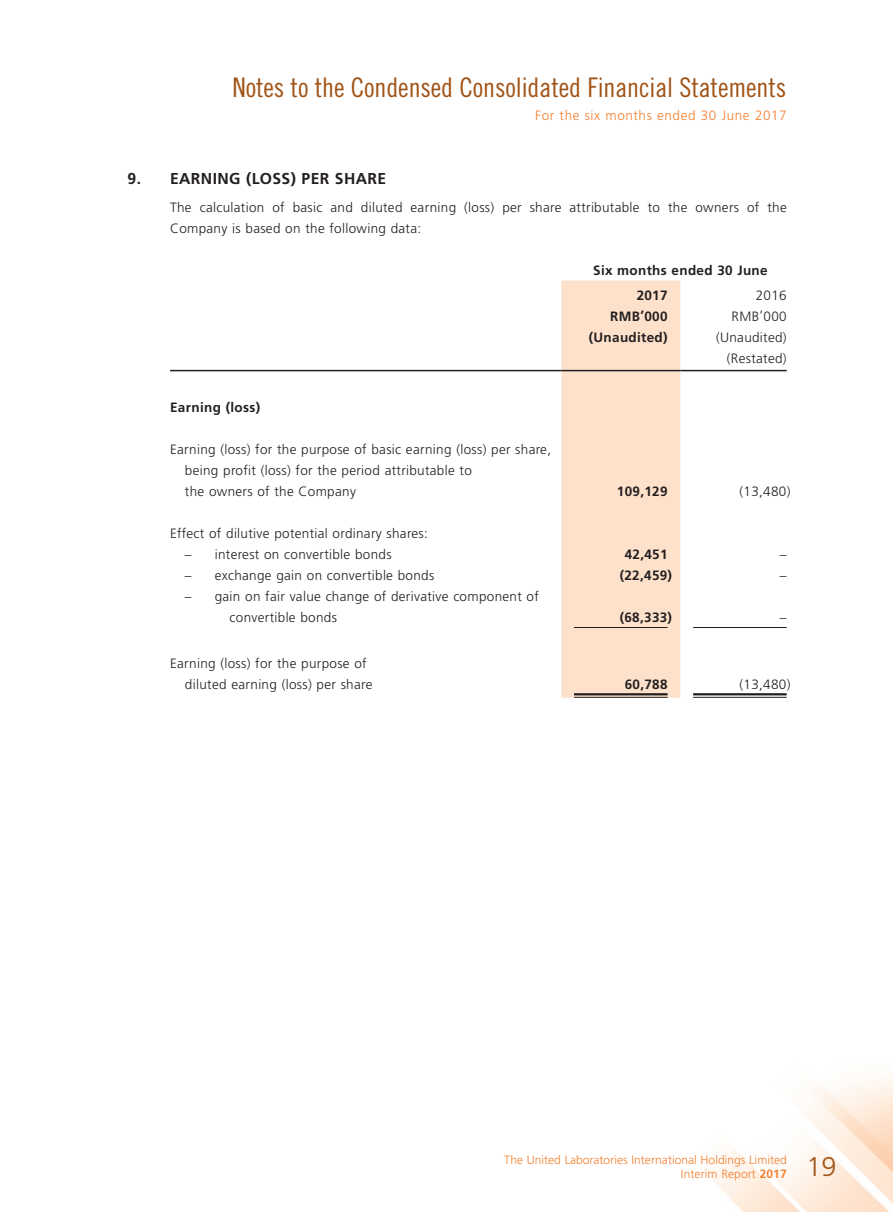
<style>
.page{position:relative;width:893px;height:1212px;background:#fff}
.page>*{position:absolute;margin:0;border:0;box-sizing:border-box;transform-origin:0 0}
.t1{font:27px "Trade Gothic LT Std Cn 18";letter-spacing:-.005em;color:#a15316}
.t2{font:300 27px "Frutiger LT Std";color:#a15316}
.Heading_1{font:700 15.75px "Frutiger LT Std";letter-spacing:.025em;color:#231f20}
.Body_Text{font:300 13.5px/21px "Frutiger LT Std";letter-spacing:.025em;color:#231f20}
.Body_Text-2{font:700 13.5px "Frutiger LT Std";letter-spacing:.025em;color:#231f20}
.t3{font:300 13.5px "Frutiger LT Std";letter-spacing:.045em;color:#f47f2f}
.t4{font:300 12px/13.5px "Frutiger LT Std";letter-spacing:.005em;color:#f47f2f;text-align:right}
.s1{font-weight:700}
</style>
<div class="page">
<img style="left:170px;top:281px;width:723px;height:931px">
<div style="left:561px;top:280px;width:119px;height:418px;background:#fee1ca"></div>
<hr style="left:170px;top:370px;width:391px;height:1px;background:#231f20">
<hr style="left:561px;top:370px;width:119px;height:1px;background:#231f20">
<hr style="left:680px;top:370px;width:107px;height:1px;background:#231f20">
<hr style="left:574px;top:627px;width:94px;height:1px;background:#231f20">
<hr style="left:693px;top:627px;width:94px;height:1px;background:#231f20">
<hr style="left:574px;top:693px;width:94px;height:2px;background:#231f20">
<hr style="left:574px;top:697px;width:94px;height:1px;background:#231f20">
<hr style="left:693px;top:693px;width:94px;height:2px;background:#231f20">
<hr style="left:693px;top:697px;width:94px;height:1px;background:#231f20">
<h1 class="t1" style="left:232px;top:71px;width:555px">Notes to the Condensed Consolidated Financial Statements</h1>
<p class="t3" style="left:535px;top:107px;width:253px">For the six months ended 30 June 2017</p>
<p class="Heading_1" style="left:128px;top:169px;width:260px">9. EARNING (LOSS) PER SHARE</p>
<p class="Body_Text" style="left:170px;top:197px;width:618px">The calculation of basic and diluted earning (loss) per share attributable to the owners of the<br>Company is based on the following data:</p>
<p class="Body_Text-2" style="left:593px;top:262px;width:176px">Six months ended 30 June</p>
<p class="Body_Text-2" style="left:637px;top:287px;width:32px">2017</p>
<p class="Body_Text" style="left:756px;top:285px;width:32px">2016</p>
<p class="Body_Text-2" style="left:610px;top:308px;width:59px">RMB’000</p>
<p class="Body_Text" style="left:731px;top:306px;width:57px">RMB’000</p>
<p class="Body_Text-2" style="left:589px;top:329px;width:80px">(Unaudited)</p>
<p class="Body_Text" style="left:716px;top:327px;width:72px">(Unaudited)</p>
<p class="Body_Text" style="left:727px;top:348px;width:61px">(Restated)</p>
<p class="Body_Text-2" style="left:170px;top:399px;width:92px">Earning (loss)</p>
<p class="Body_Text" style="left:185px;top:439px;width:368px;text-indent:-15px">Earning (loss) for the purpose of basic earning (loss) per share, being profit (loss) for the period attributable to<br>the owners of the Company</p>
<p class="Body_Text-2" style="left:617px;top:483px;width:52px">109,129</p>
<p class="Body_Text" style="left:739px;top:481px;width:52px">(13,480)</p>
<p class="Body_Text" style="left:170px;top:523px;width:259px">Effect of dilutive potential ordinary shares:</p>
<p class="Body_Text" style="left:185px;top:544px;width:208px">– interest on convertible bonds</p>
<p class="Body_Text-2" style="left:625px;top:546px;width:44px">42,451</p>
<p class="Body_Text" style="left:780px;top:544px;width:8px">–</p>
<p class="Body_Text" style="left:185px;top:565px;width:251px">– exchange gain on convertible bonds</p>
<p class="Body_Text-2" style="left:620px;top:567px;width:54px">(22,459)</p>
<p class="Body_Text" style="left:780px;top:565px;width:8px">–</p>
<p class="Body_Text" style="left:230px;top:586px;width:311px;text-indent:-45px">– gain on fair value change of derivative component of convertible bonds</p>
<p class="Body_Text-2" style="left:620px;top:609px;width:54px">(68,333)</p>
<p class="Body_Text" style="left:780px;top:607px;width:8px">–</p>
<p class="Body_Text" style="left:185px;top:653px;width:189px;text-indent:-15px">Earning (loss) for the purpose of diluted earning (loss) per share</p>
<p class="Body_Text-2" style="left:625px;top:676px;width:44px">60,788</p>
<p class="Body_Text" style="left:739px;top:674px;width:52px">(13,480)</p>
<p class="t4" style="left:504px;top:1153px;width:284px">The United Laboratories International Holdings Limited<br>Interim Report <span class="s1">2017</span></p>
<h1 class="t2" style="left:807px;top:1151px;width:31px">19</h1>
</div>
